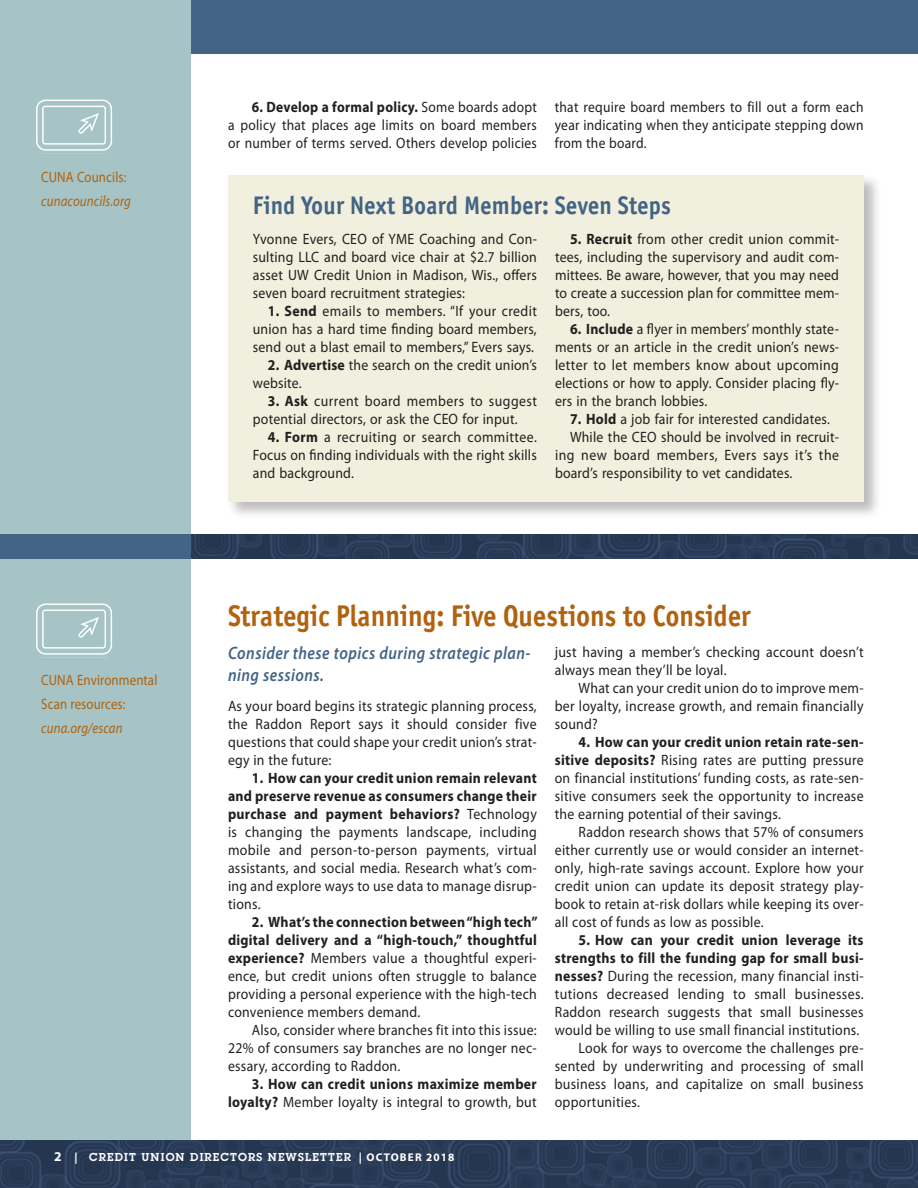
<style>
.page{position:relative;width:918px;height:1188px;background:#fff}
.page>*{position:absolute;margin:0;border:0;box-sizing:border-box;transform-origin:0 0}
.Headline{font:700 30px "Officina Sans ITC Std";letter-spacing:.005em;color:#b0620f;scale:.9 1}
.Sidebar_Headline{font:700 25.5px "Officina Sans ITC Std";letter-spacing:.015em;color:#436485;scale:.9 1}
.Body_Intro_paragraph{font:italic 600 18px/22.5px "Myriad Pro";letter-spacing:.03em;color:#436485;scale:.87 1}
.Body_Copy{font:15px/18px "Myriad Pro";letter-spacing:.02em;color:#231f20;text-align:justify;scale:.92 1}
.Feature_Body{font:15px/18px "Myriad Pro";letter-spacing:.015em;color:#231f20;text-align:justify;scale:.92 1}
.Body_Copy-2{font:15px/18px "Myriad Pro";letter-spacing:.02em;color:#231f20;text-align:justify;scale:.9 1}
.Body_copy_first_line{font:15px/18px "Myriad Pro";letter-spacing:.02em;color:#231f20;text-align:justify;scale:.92 1}
.Body_Copy-3{font:700 15px/18px "Myriad Pro";letter-spacing:.02em;color:#231f20;text-align:right;scale:.92 1}
.Banner_info_copy{font:15px/24px "Myriad Pro";letter-spacing:.01em;color:#b0620f;scale:.86 1}
.Banner_info_copy-2{font:italic 15px "Myriad Pro";letter-spacing:.01em;color:#b0620f;scale:.86 1}
.t1{font:600 11.25px "Lubalin Graph Std";letter-spacing:.1em;color:#fff}
.t2{font:700 11.25px "Myriad Pro";letter-spacing:.1em;color:#fff}
.s1{font-style:italic}
.s2{font-weight:700}
.s3{font-weight:400}
.s4{font-family:"Myriad Pro";font-weight:700;font-size:13.5px}
.s5{font-family:"Myriad Pro";font-weight:700}
</style>
<div class="page">
<div style="left:0;top:0;width:191px;height:1151px;background:#a6c4c5"></div>
<img style="left:0;top:1140px;width:918px;height:48px">
<div style="left:191px;top:0;width:727px;height:54px;background:#436485"></div>
<img style="left:191px;top:534px;width:727px;height:25px">
<div style="left:0;top:534px;width:191px;height:25px;background:#436485"></div>
<svg style="left:36px;top:99px;width:76px;height:55px"></svg>
<svg style="left:36px;top:603px;width:76px;height:55px"></svg>
<div style="left:227px;top:174px;width:655px;height:346px;background:#231f20;opacity:.3"></div>
<div style="left:228px;top:175px;width:636px;height:326px;background:#f1efdd"></div>
<p class="Banner_info_copy" style="left:41px;top:164px;width:101px">CUNA Councils:</p>
<p class="Banner_info_copy-2" style="left:41px;top:191px;width:106px">cunacouncils.org</p>
<p class="Banner_info_copy" style="left:41px;top:668px;width:137px">CUNA Environmental<br>Scan resources: <span class="s1">cuna.org/escan</span></p>
<p class="Body_Copy-2" style="left:228px;top:98px;width:345px;text-indent:24px"><span class="s2">6. Develop a formal policy.</span> Some boards adopt a policy that places age limits on board members or number of terms served. Others develop policies</p>
<p class="Body_Copy-2" style="left:555px;top:98px;width:345px">that require board members to fill out a form each year indicating when they anticipate stepping down from the board.</p>
<p class="Sidebar_Headline" style="left:253px;top:190px;width:466px">Find Your Next Board Member: Seven Steps</p>
<p class="Feature_Body" style="left:253px;top:230px;width:310px">Yvonne Evers, CEO of YME Coaching and Con&shy;sulting LLC and board vice chair at $2.7 billion asset UW Credit Union in Madison, Wis., offers seven board recruitment strategies:</p>
<p class="Feature_Body" style="left:253px;top:302px;width:310px;text-indent:15px"><span class="s2">1. Send</span> emails to members. “If your credit union has a hard time finding board members, send out a blast email to members,” Evers says.</p>
<p class="Feature_Body" style="left:253px;top:356px;width:310px;text-indent:15px"><span class="s2">2. Advertise</span> the search on the credit union’s website.</p>
<p class="Feature_Body" style="left:253px;top:392px;width:310px;text-indent:15px"><span class="s2">3. Ask</span> current board members to suggest potential directors, or ask the CEO for input.</p>
<p class="Feature_Body" style="left:253px;top:428px;width:310px;text-indent:15px"><span class="s2">4. Form</span> a recruiting or search committee.<br>Focus on finding individuals with the right skills and background.</p>
<p class="Feature_Body" style="left:555px;top:230px;width:310px;text-indent:15px"><span class="s2">5. Recruit</span> from other credit union commit&shy;tees, including the supervisory and audit com&shy;mittees. Be aware, however, that you may need to create a succession plan for committee mem&shy;bers, too.</p>
<p class="Feature_Body" style="left:555px;top:320px;width:310px;text-indent:15px"><span class="s2">6. Include</span> a flyer in members’ monthly state&shy;ments or an article in the credit union’s news&shy;letter to let members know about upcoming elections or how to apply. Consider placing fly&shy;ers in the branch lobbies.</p>
<p class="Feature_Body" style="left:570px;top:410px;width:284px"><span class="s2">7. Hold</span> a job fair for interested candidates.</p>
<p class="Feature_Body" style="left:555px;top:428px;width:310px;text-indent:15px">While the CEO should be involved in recruit&shy;ing new board members, Evers says it’s the board’s responsibility to vet candidates.</p>
<p class="Headline" style="left:228px;top:597px;width:583px">Strategic Planning: Five Questions to Consider</p>
<p class="Body_Intro_paragraph" style="left:228px;top:641px;width:349px">Consider these topics during strategic plan&shy;ning sessions.</p>
<p class="Body_copy_first_line" style="left:228px;top:696px;width:337px">As your board begins its strategic planning process, the Raddon Report says it should consider five questions that could shape your credit union’s strat&shy;egy in the future:</p>
<p class="Body_Copy" style="left:228px;top:768px;width:337px;text-indent:24px"><span class="s2">1. How can your credit union remain relevant and preserve revenue as consumers change their purchase and payment behaviors?</span> Technology is changing the payments landscape, including mobile and person-to-person payments, virtual assistants, and social media. Research what’s com&shy;ing and explore ways to use data to manage disrup&shy;tions.</p>
<p class="Body_Copy" style="left:228px;top:912px;width:338px;text-indent:24px"><span class="s2">2. What’s the connection between “high tech” digital delivery and a “high-touch,” thoughtful experience?</span> Members value a thoughtful experi&shy;ence, but credit unions often struggle to balance providing a personal experience with the high-tech convenience members demand.</p>
<p class="Body_Copy" style="left:228px;top:1020px;width:337px;text-indent:24px">Also, consider where branches fit into this issue:<br>22% of consumers say branches are no longer nec&shy;essary, according to Raddon.</p>
<p class="Body_Copy-3" style="left:228px;top:1074px;width:337px">3. How can credit unions maximize member loyalty? <span class="s3">Member loyalty is integral to growth, but</span></p>
<p class="Body_Copy" style="left:555px;top:642px;width:337px">just having a member’s checking account doesn’t always mean they’ll be loyal.</p>
<p class="Body_Copy" style="left:555px;top:678px;width:337px;text-indent:24px">What can your credit union do to improve mem&shy;ber loyalty, increase growth, and remain financially sound?</p>
<p class="Body_Copy" style="left:555px;top:732px;width:337px;text-indent:24px"><span class="s2">4. How can your credit union retain rate-sen&shy;sitive deposits?</span> Rising rates are putting pressure on financial institutions’ funding costs, as rate-sen&shy;sitive consumers seek the opportunity to increase the earning potential of their savings.</p>
<p class="Body_Copy" style="left:555px;top:822px;width:337px;text-indent:24px">Raddon research shows that 57% of consumers either currently use or would consider an internet&shy;only, high-rate savings account. Explore how your credit union can update its deposit strategy play&shy;book to retain at-risk dollars while keeping its over&shy;all cost of funds as low as possible.</p>
<p class="Body_Copy" style="left:555px;top:930px;width:337px;text-indent:24px"><span class="s2">5. How can your credit union leverage its strengths to fill the funding gap for small busi&shy;nesses?</span> During the recession, many financial insti&shy;tutions decreased lending to small businesses.<br>Raddon research suggests that small businesses would be willing to use small financial institutions.</p>
<p class="Body_Copy" style="left:555px;top:1038px;width:337px;text-indent:24px">Look for ways to overcome the challenges pre&shy;sented by underwriting and processing of small business loans, and capitalize on small business opportunities.</p>
<p class="t1" style="left:54px;top:1149px;width:290px"><span class="s4">2</span> <span class="s5">|</span> CREDIT UNION DIRECTORS NEWSLETTE</p>
<p class="t1" style="left:194px;top:1149px;width:302px"><span class="s4">2</span> <span class="s5">|</span> CREDIT UNION DIRECTOR’S NEWSLETTER</p>
<p class="t2" style="left:359px;top:1149px;width:97px">| OCTOBER 2018</p>
</div>
